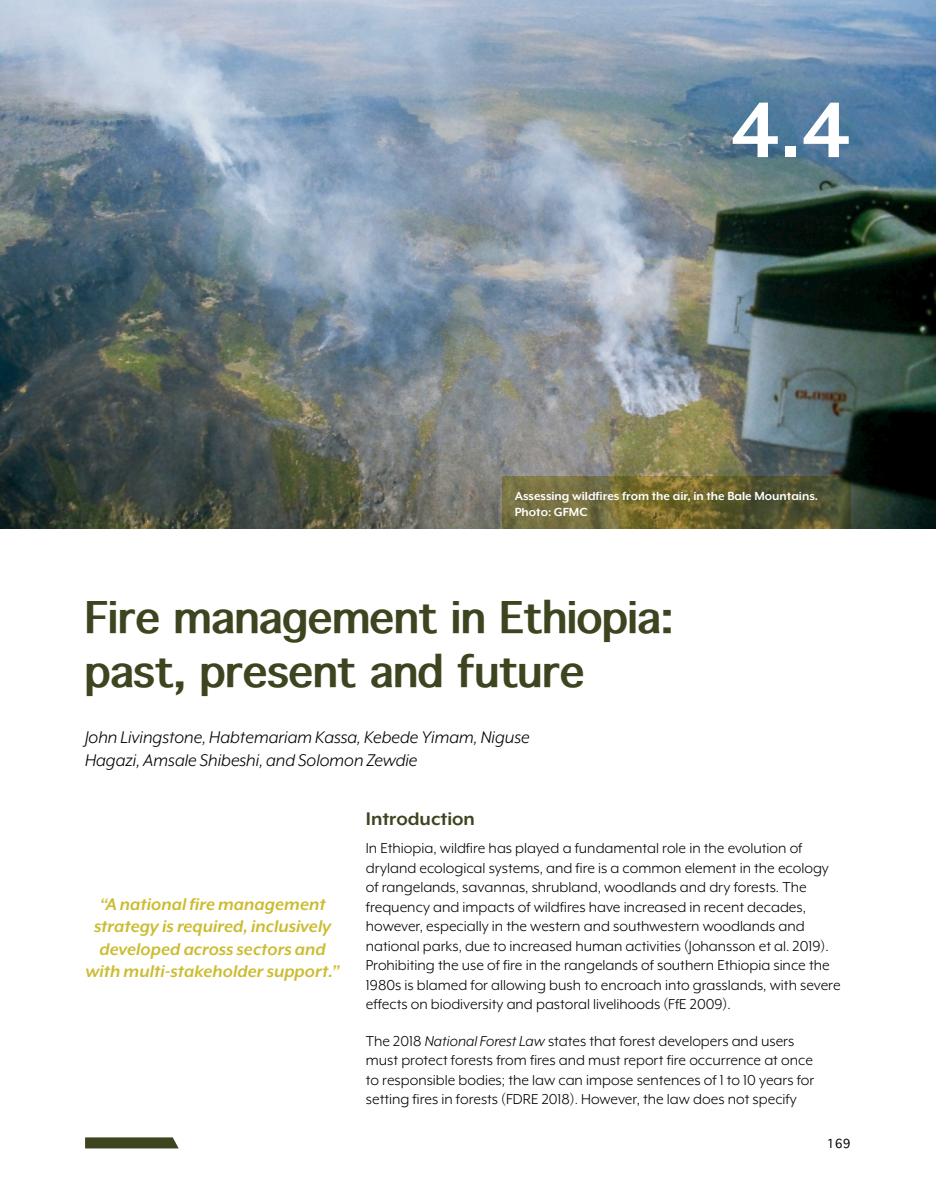
<style>
.page{position:relative;width:936px;height:1191px;background:#fff}
.page>*{position:absolute;margin:0;border:0;box-sizing:border-box;transform-origin:0 0}
.chapter-number{font:700 90px "Mr Eaves XL Mod OT";color:#fff}
.Title-article{font:700 42px/54px "Thonburi";color:#3c451f}
.Heading_1{font:700 21px "Mr Eaves XL Mod OT";color:#3c451f}
.t1{font:italic 700 19.5px/22.5px "Mr Eaves XL Mod OT";color:#ccbc31;text-align:center}
.Author{font:italic 19.5px/22.5px "Mr Eaves XL Mod OT";color:#000}
.Body{font:16.5px/19.5px "Mr Eaves XL Mod OT";color:#000}
.Photo-caption{font:700 13.5px/16.5px "Mr Eaves XL Mod OT";color:#fff}
.t2{font:12px "Thonburi";color:#000}
.s1{font-style:italic}
</style>
<div class="page">
<svg style="left:85px;top:1137px;width:94px;height:11px"></svg>
<img style="left:0;top:0;width:935px;height:529px">
<svg style="left:502px;top:476px;width:348px;height:53px;background:#6a6434"></svg>
<p class="chapter-number" style="left:730px;top:85px;width:122px">4.4</p>
<p class="Photo-caption" style="left:514px;top:487px;width:305px">Assessing wildfires from the air, in the Bale Mountains.<br>Photo: GFMC</p>
<p class="Title-article" style="left:85px;top:591px;width:590px">Fire management in Ethiopia: past, present and future</p>
<p class="Author" style="left:85px;top:726px;width:446px">John Livingstone, Habtemariam Kassa, Kebede Yimam, Niguse<br>Hagazi, Amsale Shibeshi, and Solomon Zewdie</p>
<p class="t1" style="left:86px;top:892px;width:255px">“A national fire management strategy is required, inclusively developed across sectors and with multi-stakeholder support.”</p>
<p class="Heading_1" style="left:366px;top:808px;width:111px">Introduction</p>
<p class="Body" style="left:366px;top:838px;width:476px">In Ethiopia, wildfire has played a fundamental role in the evolution of dryland ecological systems, and fire is a common element in the ecology of rangelands, savannas, shrubland, woodlands and dry forests. The frequency and impacts of wildfires have increased in recent decades, however, especially in the western and southwestern woodlands and national parks, due to increased human activities (Johansson et al. 2019).<br>Prohibiting the use of fire in the rangelands of southern Ethiopia since the 1980s is blamed for allowing bush to encroach into grasslands, with severe effects on biodiversity and pastoral livelihoods (FfE 2009).</p>
<p class="Body" style="left:366px;top:1030px;width:450px">The 2018 <span class="s1">National Forest Law</span> states that forest developers and users must protect forests from fires and must report fire occurrence at once to responsible bodies; the law can impose sentences of 1 to 10 years for setting fires in forests (FDRE 2018). However, the law does not specify</p>
<p class="t2" style="left:826px;top:1137px;width:25px">169</p>
</div>
